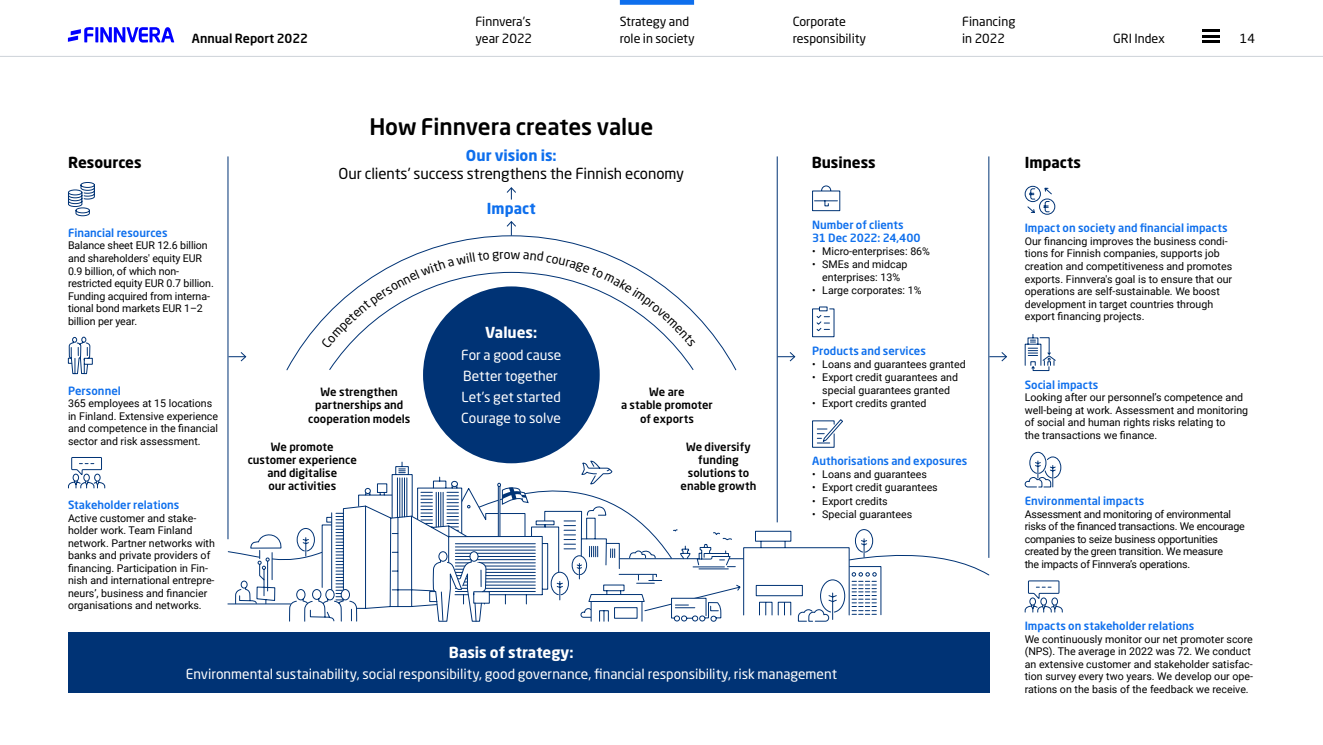
<style>
.page{position:relative;width:1323px;height:745px;background:#fff}
.page>*{position:absolute;margin:0;border:0;box-sizing:border-box;transform-origin:0 0}
.t1{font:500 22.5px "Neo Sans Std";letter-spacing:-.005em;color:#000}
.t2{font:15px "Neo Sans Std";letter-spacing:-.005em;color:#000}
.t3{font:700 15px "Neo Sans Std";color:#000}
.t4{font:700 15px "Neo Sans Std";color:#fff}
.t5{font:700 15px "Neo Sans Std";color:#0e6fed}
.t6{font:13.75px/21px "Neo Sans Std";color:#fff}
.t7{font:12.5px/16.2px "Neo Sans Std";color:#000}
.t8{font:500 12.5px "Neo Sans Std";color:#000}
.t9{font:500 11.25px/13.1px "Neo Sans Std";color:#0e6fed}
.t10{font:500 11.25px/13.1px "Neo Sans Std";color:#000;text-align:center}
.t11{font:10.62px/12.5px "Roboto";color:#000}
.t12{font:10.62px/12.5px "Roboto";letter-spacing:-.02em;color:#000}
</style>
<div class="page">
<svg style="left:229px;top:352px;width:18px;height:10px"></svg>
<hr style="left:227px;top:156px;width:1px;height:383px;background:#003375">
<svg style="left:286px;top:235px;width:451px;height:136px"></svg>
<svg style="left:506px;top:221px;width:10px;height:14px"></svg>
<svg style="left:506px;top:187px;width:10px;height:12px"></svg>
<div style="left:423px;top:286px;width:177px;height:177px;background:#003375;border-radius:50%"></div>
<div style="left:68px;top:632px;width:921px;height:60px;background:#003375"></div>
<svg style="left:989px;top:351px;width:18px;height:11px"></svg>
<hr style="left:988px;top:156px;width:1px;height:401px;background:#003375">
<svg style="left:778px;top:352px;width:18px;height:10px"></svg>
<hr style="left:777px;top:156px;width:1px;height:366px;background:#003375">
<svg style="left:68px;top:182px;width:27px;height:34px"></svg>
<svg style="left:68px;top:457px;width:38px;height:32px"></svg>
<svg style="left:1024px;top:580px;width:39px;height:33px"></svg>
<svg style="left:812px;top:185px;width:29px;height:26px"></svg>
<svg style="left:812px;top:306px;width:23px;height:31px"></svg>
<svg style="left:1024px;top:451px;width:38px;height:36px"></svg>
<svg style="left:1024px;top:185px;width:32px;height:30px"></svg>
<svg style="left:812px;top:419px;width:31px;height:29px"></svg>
<svg style="left:1024px;top:334px;width:32px;height:37px"></svg>
<svg style="left:68px;top:336px;width:25px;height:38px"></svg>
<svg style="left:227px;top:459px;width:763px;height:162px"></svg>
<svg style="left:1202px;top:35px;width:17px;height:2px"></svg>
<hr style="left:1202px;top:40px;width:17px;height:3px;background:#000">
<hr style="left:1202px;top:29px;width:17px;height:3px;background:#000">
<hr style="left:95px;top:27px;width:3px;height:15px;background:#00f">
<svg style="left:68px;top:27px;width:25px;height:15px"></svg>
<svg style="left:100px;top:27px;width:74px;height:16px"></svg>
<hr style="left:0;top:56px;width:1323px;height:1px;background:#d2d7dc">
<div style="left:620px;top:0;width:74px;height:5px;background:#0e6fed"></div>
<svg style="left:321px;top:251px;width:374px;height:120px"></svg>
<p class="t7" style="left:475px;top:13px;width:58px">Finnvera's year 2022</p>
<p class="t7" style="left:620px;top:13px;width:76px">Strategy and role in society</p>
<p class="t7" style="left:962px;top:13px;width:55px">Financing in 2022</p>
<p class="t7" style="left:793px;top:13px;width:75px">Corporate responsibility</p>
<p class="t8" style="left:192px;top:30px;width:118px">Annual Report 2022</p>
<p class="t7" style="left:1240px;top:30px;width:17px">14</p>
<p class="t7" style="left:1113px;top:30px;width:53px">GRI Index</p>
<h1 class="t1" style="left:369px;top:113px;width:286px">How Finnvera creates value</h1>
<h2 class="t5" style="left:466px;top:146px;width:92px">Our vision is:</h2>
<h2 class="t2" style="left:338px;top:164px;width:347px">Our clients' success strengthens the Finnish economy</h2>
<h2 class="t3" style="left:68px;top:153px;width:75px">Resources</h2>
<h2 class="t3" style="left:812px;top:153px;width:66px">Business</h2>
<h2 class="t3" style="left:1025px;top:153px;width:58px">Impacts</h2>
<p class="t9" style="left:68px;top:226px;width:101px">Financial resources</p>
<p class="t11" style="left:68px;top:239px;width:147px">Balance sheet EUR 12.6 billion and shareholders' equity EUR<br>0.9 billion, of which non&shy;restricted equity EUR 0.7 billion.<br>Funding acquired from interna&shy;tional bond markets EUR 1–2 billion per year.</p>
<p class="t9" style="left:68px;top:383px;width:54px">Personnel</p>
<p class="t11" style="left:68px;top:396px;width:152px">365 employees at 15 locations in Finland. Extensive experience and competence in the financial sector and risk assessment.</p>
<p class="t9" style="left:68px;top:498px;width:113px">Stakeholder relations</p>
<p class="t11" style="left:68px;top:511px;width:148px">Active customer and stake&shy;holder work. Team Finland network. Partner networks with banks and private providers of financing. Participation in Fin&shy;nish and international entrepre&shy;neurs’, business and financier organisations and networks.</p>
<h2 class="t5" style="left:487px;top:198px;width:50px">Impact</h2>
<p class="t10" style="left:308px;top:385px;width:104px">We strengthen partnerships and cooperation models</p>
<p class="t7" style="left:504px;top:246px;width:8px">o</p>
<h2 class="t4" style="left:485px;top:323px;width:54px">Values:</h2>
<p class="t6" style="left:461px;top:343px;width:102px">For a good cause<br>Better together<br>Let’s get started<br>Courage to solve</p>
<p class="t10" style="left:621px;top:385px;width:93px">We are<br>a stable promoter of exports</p>
<p class="t10" style="left:248px;top:439px;width:111px">We promote customer experience and digitalise<br>our activities</p>
<p class="t10" style="left:681px;top:439px;width:77px">We diversify funding solutions to enable growth</p>
<p class="t9" style="left:812px;top:217px;width:110px">Number of clients<br>31 Dec 2022: 24,400</p>
<p class="t11" style="left:812px;top:244px;width:119px">• Micro-enterprises: 86%</p>
<p class="t11" style="left:812px;top:257px;width:97px;line-height:13.1px;text-align:center">• SMEs and midcap enterprises: 13%</p>
<p class="t11" style="left:812px;top:284px;width:111px">• Large corporates: 1%</p>
<p class="t9" style="left:812px;top:343px;width:115px">Products and services</p>
<p class="t11" style="left:812px;top:357px;width:155px">• Loans and guarantees granted</p>
<p class="t11" style="left:812px;top:370px;width:147px;line-height:13.1px;text-align:center">• Export credit guarantees and special guarantees granted</p>
<p class="t11" style="left:812px;top:396px;width:116px">• Export credits granted</p>
<p class="t9" style="left:812px;top:454px;width:157px">Authorisations and exposures</p>
<p class="t11" style="left:812px;top:467px;width:116px">• Loans and guarantees</p>
<p class="t11" style="left:812px;top:480px;width:127px">• Export credit guarantees</p>
<p class="t11" style="left:812px;top:494px;width:77px">• Export credits</p>
<p class="t11" style="left:812px;top:507px;width:102px">• Special guarantees</p>
<h2 class="t4" style="left:449px;top:642px;width:126px">Basis of strategy:</h2>
<p class="t6" style="left:186px;top:663px;width:653px">Environmental sustainability, social responsibility, good governance, financial responsibility, risk management</p>
<p class="t9" style="left:1025px;top:221px;width:204px">Impact on society and financial impacts</p>
<p class="t11" style="left:1025px;top:234px;width:209px">Our financing improves the business condi&shy;tions for Finnish companies, supports job creation and competitiveness and promotes exports. Finnvera's goal is to ensure that our operations are self-sustainable. We boost development in target countries through export financing projects.</p>
<p class="t9" style="left:1025px;top:377px;width:75px">Social impacts</p>
<p class="t11" style="left:1025px;top:390px;width:225px">Looking after our personnel’s competence and well-being at work. Assessment and monitoring of social and human rights risks relating to<br>the transactions we finance.</p>
<p class="t9" style="left:1025px;top:494px;width:121px">Environmental impacts</p>
<p class="t12" style="left:1025px;top:507px;width:222px">Assessment and monitoring of environmental risks of the financed transactions. We encourage companies to seize business opportunities created by the green transition. We measure<br>the impacts of Finnvera’s operations.</p>
<p class="t9" style="left:1025px;top:619px;width:171px">Impacts on stakeholder relations</p>
<p class="t11" style="left:1025px;top:632px;width:230px">We continuously monitor our net promoter score (NPS). The average in 2022 was 72. We conduct an extensive customer and stakeholder satisfac&shy;tion survey every two years. We develop our ope&shy;rations on the basis of the feedback we receive.</p>
</div>
